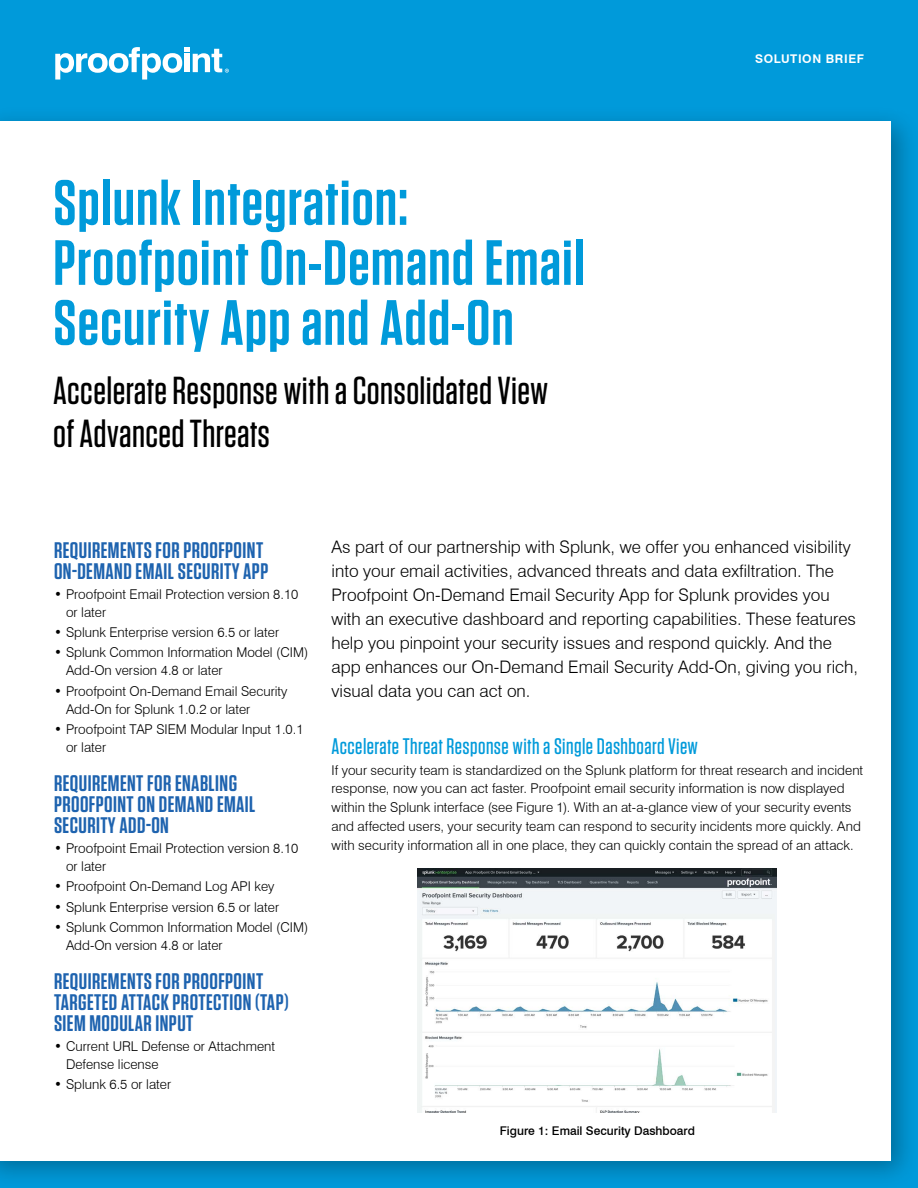
<style>
.page{position:relative;width:918px;height:1188px;background:#009ada}
.page>*{position:absolute;margin:0;border:0;box-sizing:border-box;transform-origin:0 0}
.t1{font:600 63.75px/60px "Tungsten";letter-spacing:.02em;color:#009ada}
.t2{font:500 39px/43.5px "Tungsten";letter-spacing:.01em;color:#000}
.t3{font:600 22.5px/21px "Tungsten";letter-spacing:.02em;color:#1e63af}
.t4{font:500 22.5px "Tungsten";letter-spacing:.02em;color:#009ada}
.t5{font:300 17.25px/24px "Swiss 721 BT";color:#000}
.t6{font:300 13.5px/18px "Swiss 721 BT";color:#000}
.t7{font:500 12px "Swiss 721 BT";color:#000}
.t8{font:700 12px "Swiss 721 BT";letter-spacing:.05em;color:#fff}
</style>
<div class="page">
<div style="left:0;top:105px;width:918px;height:1083px;background:#000;opacity:.3"></div>
<div style="left:0;top:122px;width:891px;height:1039px;background:#fff"></div>
<svg style="left:55px;top:47px;width:174px;height:33px"></svg>
<img style="left:418px;top:868px;width:359px;height:245px">
<h1 class="t1" style="left:53px;top:174px;width:533px">Splunk Integration:<br>Proofpoint On-Demand Email<br>Security App and Add-On</h1>
<h2 class="t2" style="left:53px;top:369px;width:496px">Accelerate Response with a Consolidated View of Advanced Threats</h2>
<p class="t8" style="left:755px;top:51px;width:110px">SOLUTION BRIEF</p>
<h3 class="t3" style="left:54px;top:540px;width:216px">REQUIREMENTS FOR PROOFPOINT<br>ON‑DEMAND EMAIL SECURITY APP</h3>
<p class="t6" style="left:66px;top:585px;width:234px;text-indent:-12px">• Proofpoint Email Protection version 8.10 or later</p>
<p class="t6" style="left:54px;top:623px;width:227px">• Splunk Enterprise version 6.5 or later</p>
<p class="t6" style="left:66px;top:644px;width:244px;text-indent:-12px">• Splunk Common Information Model (CIM)<br>Add-On version 4.8 or later</p>
<p class="t6" style="left:66px;top:682px;width:223px;text-indent:-12px">• Proofpoint On-Demand Email Security<br>Add-On for Splunk 1.0.2 or later</p>
<p class="t6" style="left:66px;top:720px;width:239px;text-indent:-12px">• Proofpoint TAP SIEM Modular Input 1.0.1 or later</p>
<h3 class="t3" style="left:54px;top:773px;width:203px">REQUIREMENT FOR ENABLING<br>PROOFPOINT ON DEMAND EMAIL<br>SECURITY ADD-ON</h3>
<p class="t6" style="left:66px;top:839px;width:234px;text-indent:-12px">• Proofpoint Email Protection version 8.10 or later</p>
<p class="t6" style="left:54px;top:878px;width:222px">• Proofpoint On-Demand Log API key</p>
<p class="t6" style="left:54px;top:898px;width:227px">• Splunk Enterprise version 6.5 or later</p>
<p class="t6" style="left:66px;top:918px;width:244px;text-indent:-12px">• Splunk Common Information Model (CIM)<br>Add-On version 4.8 or later</p>
<h3 class="t3" style="left:54px;top:971px;width:236px">REQUIREMENTS FOR PROOFPOINT<br>TARGETED ATTACK PROTECTION (TAP)<br>SIEM MODULAR INPUT</h3>
<p class="t6" style="left:66px;top:1037px;width:211px;text-indent:-12px">• Current URL Defense or Attachment<br>Defense license</p>
<p class="t6" style="left:54px;top:1076px;width:119px">• Splunk 6.5 or later</p>
<p class="t5" style="left:332px;top:535px;width:528px">As part of our partnership with Splunk, we offer you enhanced visibility into your email activities, advanced threats and data exfiltration. The Proofpoint On-Demand Email Security App for Splunk provides you with an executive dashboard and reporting capabilities. These features help you pinpoint your security issues and respond quickly. And the app enhances our On-Demand Email Security Add-On, giving you rich, visual data you can act on.</p>
<h3 class="t4" style="left:332px;top:734px;width:368px">Accelerate Threat Response with a Single Dashboard View</h3>
<p class="t6" style="left:332px;top:760px;width:533px;line-height:18.8px">If your security team is standardized on the Splunk platform for threat research and incident response, now you can act faster. Proofpoint email security information is now displayed within the Splunk interface (see Figure 1). With an at-a-glance view of your security events and affected users, your security team can respond to security incidents more quickly. And with security information all in one place, they can quickly contain the spread of an attack.</p>
<p class="t7" style="left:500px;top:1123px;width:197px">Figure 1: Email Security Dashboard</p>
</div>
